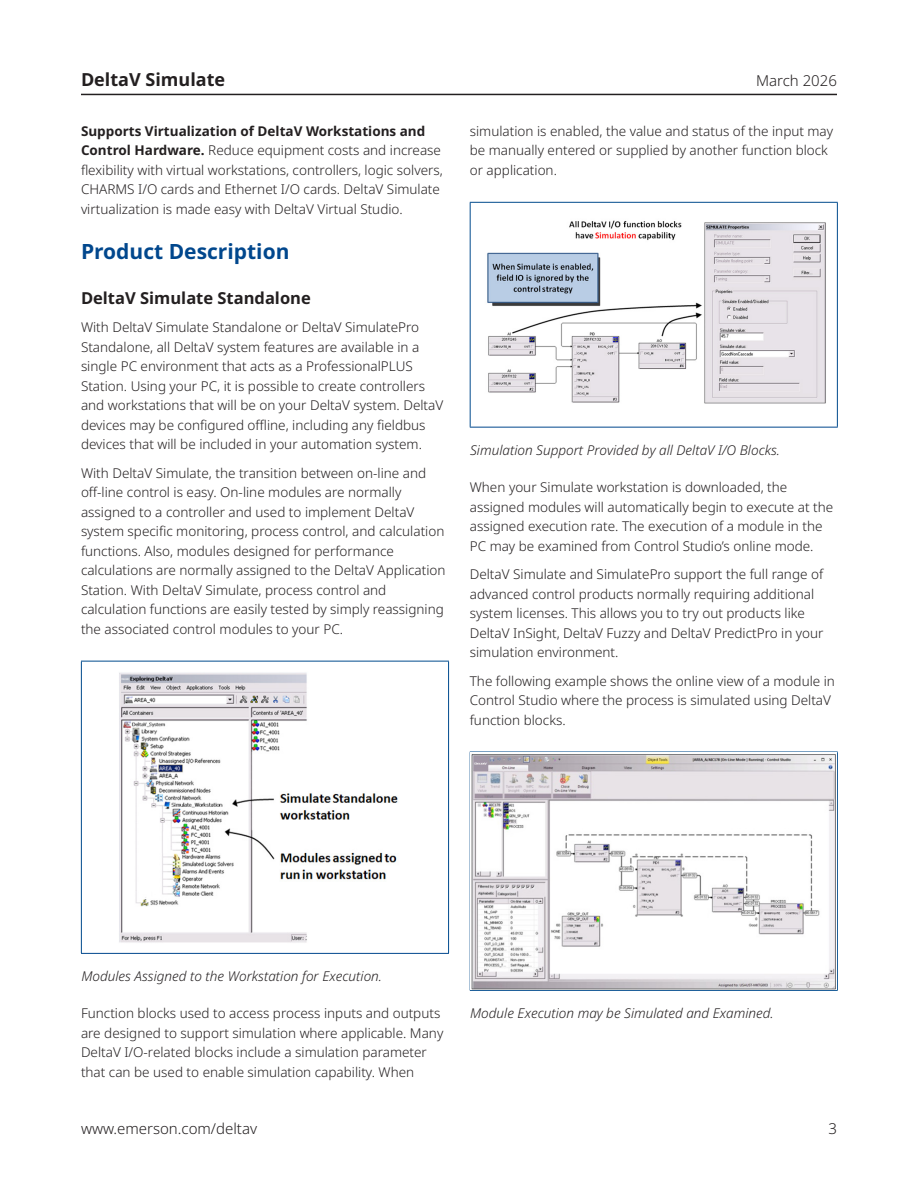
<style>
.page{position:relative;width:918px;height:1188px;background:#fff}
.page>*{position:absolute;margin:0;border:0;box-sizing:border-box;transform-origin:0 0}
.Subhead_1{font:700 21px "Noto Sans";color:#01478d}
.t1{font:700 18px "Noto Sans";color:#231f20}
.Subhead_2{font:700 16.5px "Noto Sans";color:#231f20}
.t2{font:300 15px "Noto Sans";color:#231f20}
.Body_Text{font:300 13.5px/19.5px "Noto Sans";color:#231f20}
.Body_Text_-_Bold_-_End_with_Period{font:300 13.5px/19.5px "Noto Sans";color:#231f20}
.Image_Illustration_Caption{font:italic 300 13.5px "Noto Sans";color:#231f20}
.s1{font-weight:700}
</style>
<div class="page">
<hr style="left:81px;top:94px;width:756px;height:1px;background:#231f20">
<hr style="left:81px;top:953px;width:368px;height:1px;background:#01478d">
<hr style="left:81px;top:662px;width:1px;height:291px;background:#004b8d">
<hr style="left:81px;top:661px;width:368px;height:1px;background:#004b8d">
<hr style="left:448px;top:662px;width:1px;height:291px;background:#004b8d">
<img style="left:119px;top:672px;width:279px;height:271px">
<hr style="left:470px;top:427px;width:368px;height:1px;background:#01478d">
<hr style="left:470px;top:203px;width:1px;height:224px;background:#004b8d">
<hr style="left:470px;top:202px;width:368px;height:1px;background:#004b8d">
<hr style="left:837px;top:203px;width:1px;height:224px;background:#004b8d">
<img style="left:487px;top:220px;width:339px;height:184px">
<hr style="left:470px;top:752px;width:1px;height:238px;background:#004b8d">
<hr style="left:837px;top:752px;width:1px;height:238px;background:#004b8d">
<hr style="left:470px;top:990px;width:368px;height:1px;background:#004b8d">
<img style="left:471px;top:754px;width:365px;height:236px">
<h2 class="t1" style="left:81px;top:69px;width:146px">DeltaV Simulate</h2>
<p class="t2" style="left:756px;top:72px;width:82px">March 2026</p>
<p class="Body_Text_-_Bold_-_End_with_Period" style="left:81px;top:122px;width:363px"><span class="s1">Supports Virtualization of DeltaV Workstations and Control Hardware.</span> Reduce equipment costs and increase flexibility with virtual workstations, controllers, logic solvers, CHARMS I/O cards and Ethernet I/O cards. DeltaV Simulate virtualization is made easy with DeltaV Virtual Studio.</p>
<p class="Subhead_1" style="left:81px;top:239px;width:210px">Product Description</p>
<p class="Subhead_2" style="left:81px;top:288px;width:231px">DeltaV Simulate Standalone</p>
<p class="Body_Text" style="left:81px;top:318px;width:364px">With DeltaV Simulate Standalone or DeltaV SimulatePro Standalone, all DeltaV system features are available in a single PC environment that acts as a ProfessionalPLUS Station. Using your PC, it is possible to create controllers and workstations that will be on your DeltaV system. DeltaV devices may be configured offline, including any fieldbus devices that will be included in your automation system.</p>
<p class="Body_Text" style="left:81px;top:463px;width:366px">With DeltaV Simulate, the transition between on-line and off-line control is easy. On-line modules are normally assigned to a controller and used to implement DeltaV system specific monitoring, process control, and calculation functions. Also, modules designed for performance calculations are normally assigned to the DeltaV Application Station. With DeltaV Simulate, process control and calculation functions are easily tested by simply reassigning the associated control modules to your PC.</p>
<p class="Body_Text" style="left:470px;top:122px;width:365px">simulation is enabled, the value and status of the input may be manually entered or supplied by another function block or application.</p>
<p class="Image_Illustration_Caption" style="left:470px;top:441px;width:311px">Simulation Support Provided by all DeltaV I/O Blocks.</p>
<p class="Body_Text" style="left:470px;top:478px;width:365px">When your Simulate workstation is downloaded, the assigned modules will automatically begin to execute at the assigned execution rate. The execution of a module in the PC may be examined from Control Studio’s online mode.</p>
<p class="Body_Text" style="left:470px;top:565px;width:355px">DeltaV Simulate and SimulatePro support the full range of advanced control products normally requiring additional system licenses. This allows you to try out products like DeltaV InSight, DeltaV Fuzzy and DeltaV PredictPro in your simulation environment.</p>
<p class="Body_Text" style="left:470px;top:671px;width:367px">The following example shows the online view of a module in<br>Control Studio where the process is simulated using DeltaV function blocks.</p>
<p class="Image_Illustration_Caption" style="left:81px;top:967px;width:302px">Modules Assigned to the Workstation for Execution.</p>
<p class="Body_Text" style="left:81px;top:1004px;width:364px">Function blocks used to access process inputs and outputs are designed to support simulation where applicable. Many DeltaV I/O‑related blocks include a simulation parameter that can be used to enable simulation capability. When</p>
<p class="Image_Illustration_Caption" style="left:470px;top:1004px;width:305px">Module Execution may be Simulated and Examined.</p>
<p class="t2" style="left:81px;top:1120px;width:178px">www.emerson.com/deltav</p>
<p class="t2" style="left:828px;top:1120px;width:10px">3</p>
</div>
